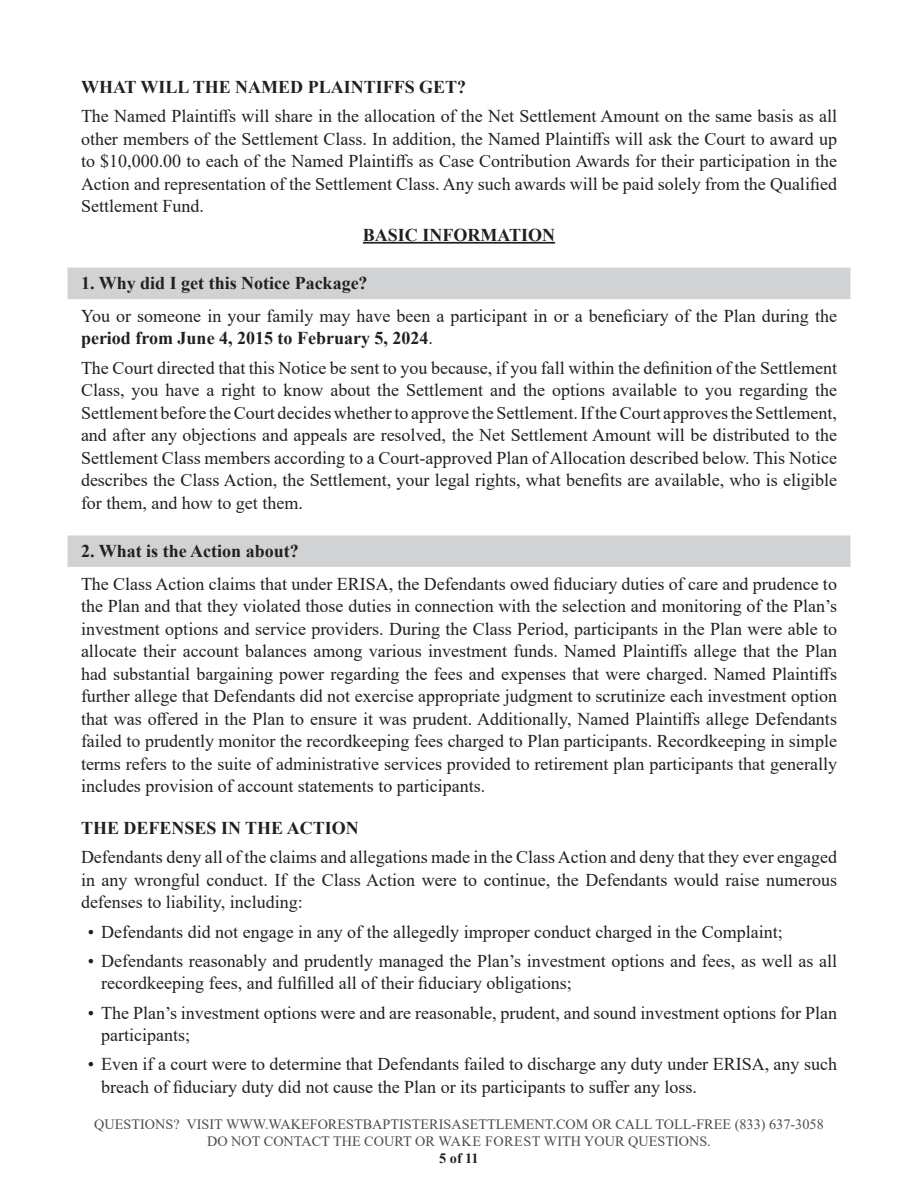
<style>
.page{position:relative;width:918px;height:1188px;background:#fff}
.page>*{position:absolute;margin:0;border:0;box-sizing:border-box;transform-origin:0 0}
.t1{font:18px/22.5px "Times New Roman";color:#231f20;text-align:justify}
.t2{font:700 18px "Times New Roman";color:#231f20}
.t3{font:14.25px/17.1px "Times New Roman";color:#4b4c4d;text-align:center}
.t4{font:700 14.25px "Times New Roman";color:#231f20}
.s1{font-weight:700}
</style>
<div class="page">
<hr style="left:363px;top:242px;width:192px;height:2px;background:#231f20">
<div style="left:68px;top:268px;width:782px;height:31px;background:#d1d2d4"></div>
<div style="left:68px;top:535px;width:782px;height:32px;background:#d1d2d4"></div>
<p class="t2" style="left:81px;top:74px;width:387px">WHAT WILL THE NAMED PLAINTIFFS GET?</p>
<p class="t1" style="left:81px;top:105px;width:758px">The Named Plaintiffs will share in the allocation of the Net Settlement Amount on the same basis as all other members of the Settlement Class. In addition, the Named Plaintiffs will ask the Court to award up to $10,000.00 to each of the Named Plaintiffs as Case Contribution Awards for their participation in the Action and representation of the Settlement Class. Any such awards will be paid solely from the Qualified Settlement Fund.</p>
<p class="t2" style="left:363px;top:222px;width:194px">BASIC INFORMATION</p>
<p class="t2" style="left:81px;top:270px;width:288px">1. Why did I get this Notice Package?</p>
<p class="t1" style="left:81px;top:304px;width:758px">You or someone in your family may have been a participant in or a beneficiary of the Plan during the <span class="s1">period from June 4, 2015 to February 5, 2024</span>.</p>
<p class="t1" style="left:81px;top:356px;width:758px">The Court directed that this Notice be sent to you because, if you fall within the definition of the Settlement Class, you have a right to know about the Settlement and the options available to you regarding the Settlement before the Court decides whether to approve the Settlement. If the Court approves the Settlement, and after any objections and appeals are resolved, the Net Settlement Amount will be distributed to the Settlement Class members according to a Court-approved Plan of Allocation described below. This Notice describes the Class Action, the Settlement, your legal rights, what benefits are available, who is eligible for them, and how to get them.</p>
<p class="t2" style="left:81px;top:538px;width:219px">2. What is the Action about?</p>
<p class="t1" style="left:81px;top:572px;width:758px">The Class Action claims that under ERISA, the Defendants owed fiduciary duties of care and prudence to the Plan and that they violated those duties in connection with the selection and monitoring of the Plan’s investment options and service providers. During the Class Period, participants in the Plan were able to allocate their account balances among various investment funds. Named Plaintiffs allege that the Plan had substantial bargaining power regarding the fees and expenses that were charged. Named Plaintiffs further allege that Defendants did not exercise appropriate judgment to scrutinize each investment option that was offered in the Plan to ensure it was prudent. Additionally, Named Plaintiffs allege Defendants failed to prudently monitor the recordkeeping fees charged to Plan participants. Recordkeeping in simple terms refers to the suite of administrative services provided to retirement plan participants that generally includes provision of account statements to participants.</p>
<p class="t2" style="left:81px;top:815px;width:279px">THE DEFENSES IN THE ACTION</p>
<p class="t1" style="left:81px;top:845px;width:758px">Defendants deny all of the claims and allegations made in the Class Action and deny that they ever engaged in any wrongful conduct. If the Class Action were to continue, the Defendants would raise numerous defenses to liability, including:</p>
<p class="t1" style="left:88px;top:920px;width:696px">• Defendants did not engage in any of the allegedly improper conduct charged in the Complaint;</p>
<p class="t1" style="left:101px;top:949px;width:737px;text-indent:-14px">• Defendants reasonably and prudently managed the Plan’s investment options and fees, as well as all recordkeeping fees, and fulfilled all of their fiduciary obligations;</p>
<p class="t1" style="left:101px;top:1001px;width:737px;text-indent:-14px">• The Plan’s investment options were and are reasonable, prudent, and sound investment options for Plan participants;</p>
<p class="t1" style="left:101px;top:1052px;width:737px;text-indent:-14px">• Even if a court were to determine that Defendants failed to discharge any duty under ERISA, any such breach of fiduciary duty did not cause the Plan or its participants to suffer any loss.</p>
<p class="t3" style="left:94px;top:1115px;width:731px">QUESTIONS? VISIT WWW.WAKEFORESTBAPTISTERISASETTLEMENT.COM OR CALL TOLL-FREE (833) 637-3058<br>DO NOT CONTACT THE COURT OR WAKE FOREST WITH YOUR QUESTIONS.</p>
<p class="t4" style="left:439px;top:1148px;width:41px">5 of 11</p>
</div>
